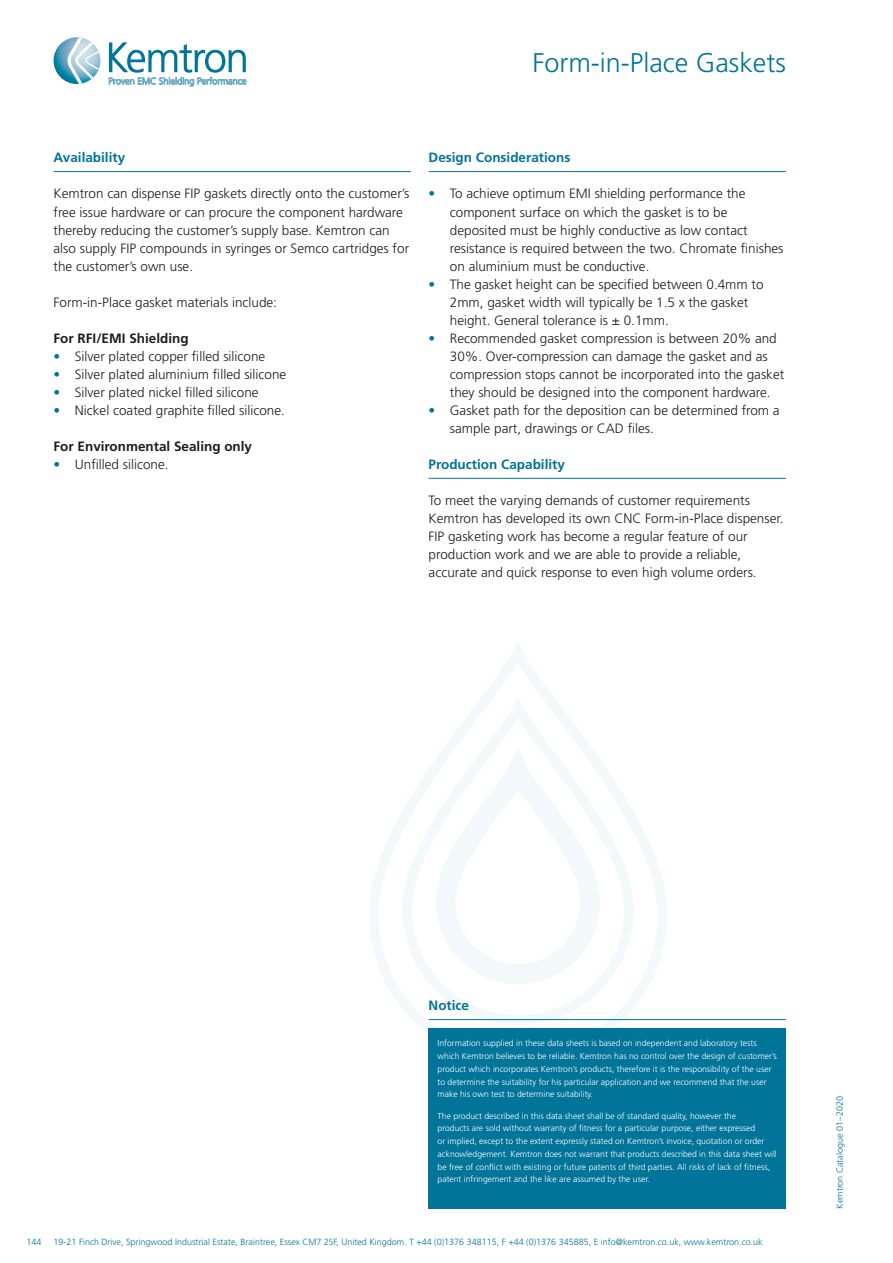
<style>
.page{position:relative;width:893px;height:1263px;background:#fff}
.page>*{position:absolute;margin:0;border:0;box-sizing:border-box;transform-origin:0 0}
.t1{font:300 27px "Frutiger";color:#007499}
.t2{font:300 13.5px/18px "Frutiger";color:#1d1d1b}
.t3{font:700 13.5px "Frutiger";color:#007499}
.t4{font:700 13.5px "Frutiger";color:#1d1d1b}
.t5{font:300 9px "Frutiger";color:#007499}
.t6{font:300 8.7px/12.8px "Frutiger";color:#fff}
.s1{color:#007499}
</style>
<div class="page">
<svg style="left:109px;top:42px;width:137px;height:44px"></svg>
<svg style="left:54px;top:37px;width:46px;height:47px"></svg>
<svg style="left:369px;top:642px;width:298px;height:422px"></svg>
<svg style="left:402px;top:696px;width:232px;height:329px"></svg>
<svg style="left:436px;top:747px;width:164px;height:237px"></svg>
<hr style="left:54px;top:171px;width:357px;height:1px;background:#007499">
<hr style="left:429px;top:171px;width:357px;height:1px;background:#007499">
<hr style="left:429px;top:478px;width:357px;height:1px;background:#007499">
<hr style="left:429px;top:1019px;width:357px;height:1px;background:#007499">
<div style="left:429px;top:1028px;width:357px;height:181px;background:#007499"></div>
<h1 class="t1" style="left:532px;top:48px;width:255px">Form-in-Place Gaskets</h1>
<p class="t3" style="left:54px;top:150px;width:73px">Availability</p>
<p class="t2" style="left:54px;top:185px;width:357px">Kemtron can dispense FIP gaskets directly onto the customer’s free issue hardware or can procure the component hardware thereby reducing the customer’s supply base. Kemtron can also supply FIP compounds in syringes or Semco cartridges for the customer’s own use.</p>
<p class="t2" style="left:54px;top:293px;width:225px">Form-in-Place gasket materials include:</p>
<p class="t4" style="left:54px;top:330px;width:137px">For RFI/EMI Shielding</p>
<p class="t2" style="left:54px;top:347px;width:213px"><span class="s1">•</span> Silver plated copper filled silicone</p>
<p class="t2" style="left:54px;top:365px;width:234px"><span class="s1">•</span> Silver plated aluminium filled silicone</p>
<p class="t2" style="left:54px;top:383px;width:207px"><span class="s1">•</span> Silver plated nickel filled silicone</p>
<p class="t2" style="left:54px;top:401px;width:233px"><span class="s1">•</span> Nickel coated graphite filled silicone.</p>
<p class="t4" style="left:54px;top:438px;width:200px">For Environmental Sealing only</p>
<p class="t2" style="left:54px;top:455px;width:117px"><span class="s1">•</span> Unfilled silicone.</p>
<p class="t3" style="left:429px;top:150px;width:143px">Design Considerations</p>
<p class="t2" style="left:450px;top:185px;width:335px;text-indent:-21px"><span class="s1">•</span> To achieve optimum EMI shielding performance the component surface on which the gasket is to be deposited must be highly conductive as low contact resistance is required between the two. Chromate finishes on aluminium must be conductive.</p>
<p class="t2" style="left:450px;top:275px;width:315px;text-indent:-21px"><span class="s1">•</span> The gasket height can be specified between 0.4mm to<br>2mm, gasket width will typically be 1.5 x the gasket height. General tolerance is ± 0.1mm.</p>
<p class="t2" style="left:450px;top:329px;width:336px;text-indent:-21px"><span class="s1">•</span> Recommended gasket compression is between 20% and 30%. Over-compression can damage the gasket and as compression stops cannot be incorporated into the gasket they should be designed into the component hardware.</p>
<p class="t2" style="left:450px;top:401px;width:331px;text-indent:-21px"><span class="s1">•</span> Gasket path for the deposition can be determined from a sample part, drawings or CAD files.</p>
<p class="t3" style="left:429px;top:456px;width:138px">Production Capability</p>
<p class="t2" style="left:429px;top:491px;width:356px">To meet the varying demands of customer requirements Kemtron has developed its own CNC Form-in-Place dispenser.<br>FIP gasketing work has become a regular feature of our production work and we are able to provide a reliable, accurate and quick response to even high volume orders.</p>
<p class="t3" style="left:429px;top:998px;width:42px">Notice</p>
<p class="t6" style="left:438px;top:1037px;width:341px">Information supplied in these data sheets is based on independent and laboratory tests which Kemtron believes to be reliable. Kemtron has no control over the design of customer’s product which incorporates Kemtron’s products, therefore it is the responsibility of the user to determine the suitability for his particular application and we recommend that the user make his own test to determine suitability.</p>
<p class="t6" style="left:438px;top:1109px;width:341px">The product described in this data sheet shall be of standard quality, however the<br>products are sold without warranty of fitness for a particular purpose, either expressed<br>or implied, except to the extent expressly stated on Kemtron’s invoice, quotation or order acknowledgement. Kemtron does not warrant that products described in this data sheet will be free of conflict with existing or future patents of third parties. All risks of lack of fitness, patent infringement and the like are assumed by the user.</p>
<p class="t5" style="left:27px;top:1237px;width:17px">144</p>
<p class="t5" style="left:54px;top:1237px;width:711px">19-21 Finch Drive, Springwood Industrial Estate, Braintree, Essex CM7 2SF, United Kingdom. T +44 (0)1376 348115, F +44 (0)1376 345885, E info@kemtron.co.uk, www.kemtron.co.uk</p>
<p class="t5" style="left:835px;top:1209px;width:114px;rotate:-90deg">Kemtron Catalogue 01–2020</p>
</div>
